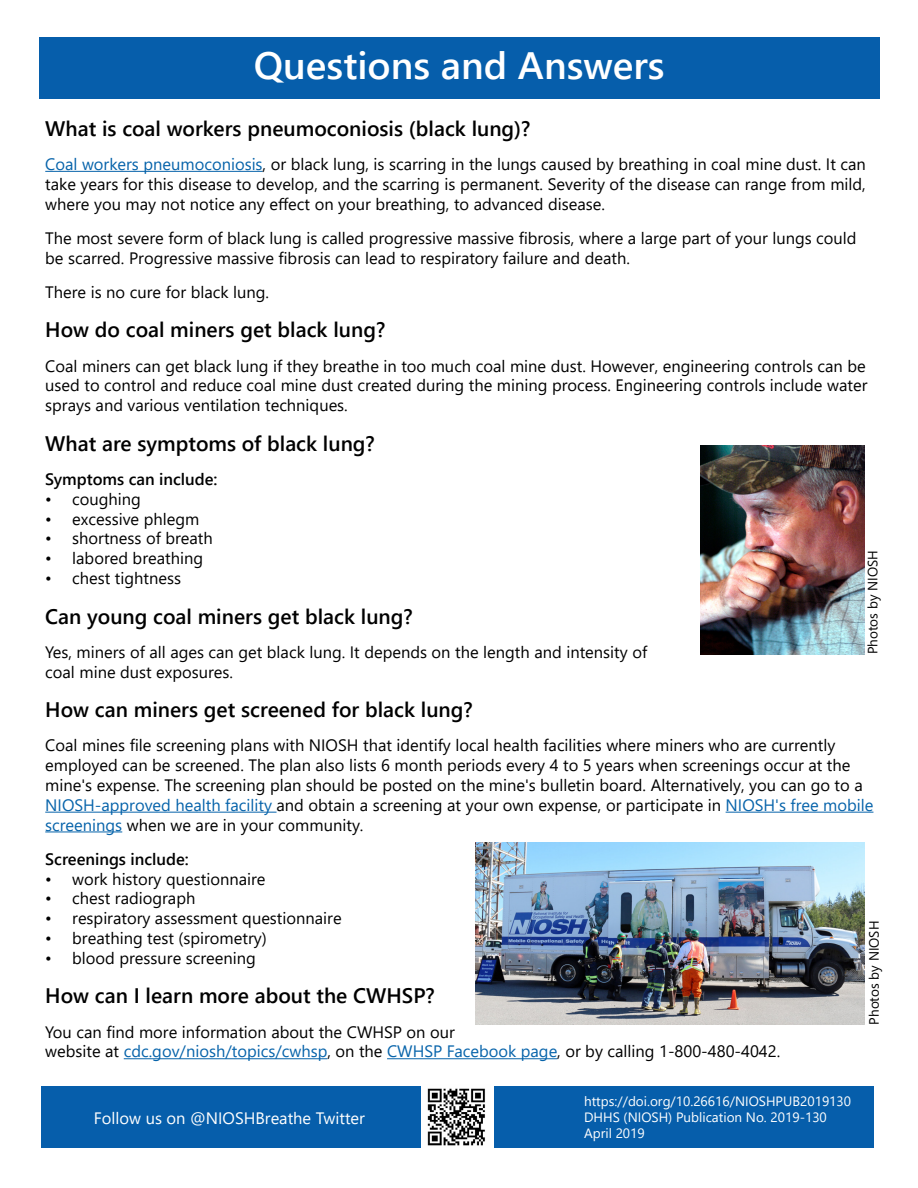
<style>
.page{position:relative;width:918px;height:1188px;background:#fff}
.page>*{position:absolute;margin:0;border:0;box-sizing:border-box;transform-origin:0 0}
.t1{font:600 38.1px "Segoe UI";color:#fff}
.TOC_Text{font:600 21px "Segoe UI";color:#000}
.TOC_Text-2{font:16.5px/19.8px "Segoe UI";color:#000}
.TOC_Text-3{font:600 16.5px "Segoe UI";color:#000}
.t2{font:16.5px "Segoe UI";color:#fff}
.t3{font:13.5px "Segoe UI";color:#fff}
.t4{font:13.5px "Segoe UI";color:#000}
.s1{color:#0663aa}
</style>
<div class="page">
<div style="left:39px;top:37px;width:841px;height:61px;background:#065eab"></div>
<hr style="left:45px;top:171px;width:218px;height:1px;background:#0663aa">
<hr style="left:45px;top:812px;width:232px;height:1px;background:#0663aa">
<hr style="left:726px;top:812px;width:147px;height:1px;background:#0663aa">
<hr style="left:45px;top:831px;width:77px;height:1px;background:#0663aa">
<hr style="left:124px;top:1058px;width:203px;height:1px;background:#0663aa">
<hr style="left:387px;top:1058px;width:170px;height:1px;background:#0663aa">
<div style="left:495px;top:1087px;width:379px;height:61px;background:#065eab"></div>
<img style="left:431px;top:1088px;width:54px;height:58px">
<div style="left:42px;top:1087px;width:379px;height:61px;background:#065eab"></div>
<img style="left:700px;top:446px;width:164px;height:208px">
<img style="left:476px;top:842px;width:389px;height:182px">
<p class="t1" style="left:254px;top:29px;width:412px">Questions and Answers</p>
<p class="TOC_Text" style="left:45px;top:108px;width:487px">What is coal workers pneumoconiosis (black lung)?</p>
<p class="TOC_Text-2" style="left:45px;top:153px;width:822px;text-align:justify"><span class="s1">Coal workers pneumoconiosis</span>, or black lung, is scarring in the lungs caused by breathing in coal mine dust. It can take years for this disease to develop, and the scarring is permanent. Severity of the disease can range from mild, where you may not notice any effect on your breathing, to advanced disease.</p>
<p class="TOC_Text-2" style="left:45px;top:227px;width:813px">The most severe form of black lung is called progressive massive fibrosis, where a large part of your lungs could</p>
<p class="TOC_Text-2" style="left:45px;top:246px;width:586px">be scarred. Progressive massive fibrosis can lead to respiratory failure and death.</p>
<p class="TOC_Text-2" style="left:45px;top:281px;width:225px">There is no cure for black lung.</p>
<p class="TOC_Text" style="left:45px;top:310px;width:342px">How do coal miners get black lung?</p>
<p class="TOC_Text-2" style="left:45px;top:354px;width:824px;text-align:justify">Coal miners can get black lung if they breathe in too much coal mine dust. However, engineering controls can be used to control and reduce coal mine dust created during the mining process. Engineering controls include water sprays and various ventilation techniques.</p>
<p class="TOC_Text" style="left:45px;top:423px;width:331px">What are symptoms of black lung?</p>
<p class="TOC_Text-3" style="left:45px;top:464px;width:174px">Symptoms can include:</p>
<p class="TOC_Text-2" style="left:45px;top:488px;width:97px">• coughing</p>
<p class="TOC_Text-2" style="left:45px;top:507px;width:156px">• excessive phlegm</p>
<p class="TOC_Text-2" style="left:45px;top:527px;width:169px">• shortness of breath</p>
<p class="TOC_Text-2" style="left:45px;top:547px;width:159px">• labored breathing</p>
<p class="TOC_Text-2" style="left:45px;top:567px;width:137px">• chest tightness</p>
<p class="TOC_Text" style="left:45px;top:596px;width:369px">Can young coal miners get black lung?</p>
<p class="TOC_Text-2" style="left:45px;top:641px;width:603px">Yes, miners of all ages can get black lung. It depends on the length and intensity of coal mine dust exposures.</p>
<p class="TOC_Text" style="left:45px;top:690px;width:429px">How can miners get screened for black lung?</p>
<p class="TOC_Text-2" style="left:45px;top:734px;width:830px">Coal mines file screening plans with NIOSH that identify local health facilities where miners who are currently employed can be screened. The plan also lists 6 month periods every 4 to 5 years when screenings occur at the mine's expense. The screening plan should be posted on the mine's bulletin board. Alternatively, you can go to a <span class="s1">NIOSH-approved health facility</span> and obtain a screening at your own expense, or participate in <span class="s1">NIOSH's free mobile screenings</span> when we are in your community.</p>
<p class="TOC_Text-3" style="left:45px;top:843px;width:145px">Screenings include:</p>
<p class="TOC_Text-2" style="left:45px;top:867px;width:222px">• work history questionnaire</p>
<p class="TOC_Text-2" style="left:45px;top:887px;width:152px">• chest radiograph</p>
<p class="TOC_Text-2" style="left:45px;top:907px;width:298px">• respiratory assessment questionnaire</p>
<p class="TOC_Text-2" style="left:45px;top:927px;width:223px">• breathing test (spirometry)</p>
<p class="TOC_Text-2" style="left:45px;top:947px;width:212px">• blood pressure screening</p>
<p class="TOC_Text" style="left:45px;top:976px;width:391px">How can I learn more about the CWHSP?</p>
<p class="TOC_Text-2" style="left:45px;top:1020px;width:737px">You can find more information about the CWHSP on our<br>website at <span class="s1">cdc.gov/niosh/topics/cwhsp</span>, on the <span class="s1">CWHSP Facebook page</span>, or by calling 1-800-480-4042.</p>
<p class="t4" style="left:860px;top:654px;width:105px;rotate:-90deg">Photos by NIOSH</p>
<p class="t4" style="left:861px;top:1025px;width:105px;rotate:-90deg">Photos by NIOSH</p>
<p class="t2" style="left:94px;top:1103px;width:273px">Follow us on @NIOSHBreathe Twitter</p>
<p class="t3" style="left:584px;top:1088px;width:269px">https://doi.org/10.26616/NIOSHPUB2019130</p>
<p class="t3" style="left:584px;top:1104px;width:244px">DHHS (NIOSH) Publication No. 2019-130</p>
<p class="t3" style="left:584px;top:1121px;width:62px">April 2019</p>
</div>
